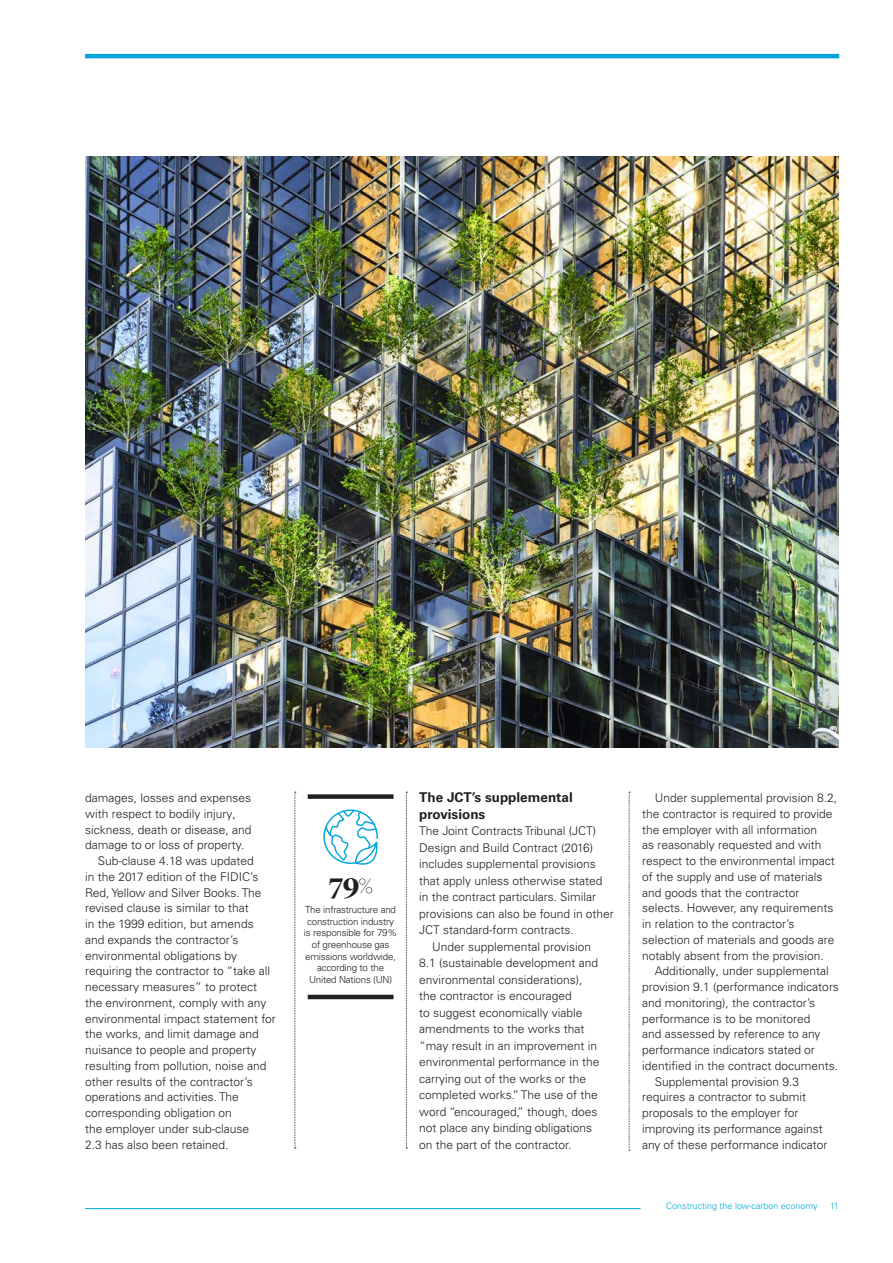
<style>
.page{position:relative;width:893px;height:1263px;background:#fff}
.page>*{position:absolute;margin:0;border:0;box-sizing:border-box;transform-origin:0 0}
.ICONS_-_Text{font:900 30px "Freight Disp Pro";color:#231f20}
.GENERAL_-_Subhead{font:700 13.5px/16.5px "Univers LT Pro 65";color:#231f20}
.GENERAL_-_Body_Copy_-_Indent{font:300 12px/15.8px "Univers LT Pro 45";color:#231f20}
.GENERAL_-_Body_Copy_-_No_Indent___No_Dro{font:300 12px/16.5px "Univers LT Pro 45";color:#231f20}
.ICONS_-_Text-2{font:300 9.75px/11.7px "Univers LT Pro 45";letter-spacing:-.02em;color:#231f20;text-align:center}
.t1{font:300 9px "Univers LT Pro 45";color:#00a6db}
.s1{font-size:22.5px}
</style>
<div class="page">
<hr style="left:85px;top:1208px;width:556px;height:1px;background:#00a6db">
<hr style="left:85px;top:54px;width:754px;height:4px;background:#00a6db">
<img style="left:85px;top:156px;width:754px;height:591px">
<svg style="left:629px;top:792px;width:1px;height:359px"></svg>
<svg style="left:406px;top:792px;width:1px;height:356px"></svg>
<svg style="left:295px;top:792px;width:1px;height:356px"></svg>
<div style="left:308px;top:794px;width:85px;height:5px;background:#231f20"></div>
<hr style="left:308px;top:995px;width:85px;height:4px;background:#231f20">
<svg style="left:323px;top:809px;width:55px;height:56px"></svg>
<p class="GENERAL_-_Body_Copy_-_Indent" style="left:85px;top:790px;width:168px">damages, losses and expenses with respect to bodily injury, sickness, death or disease, and damage to or loss of property.</p>
<p class="GENERAL_-_Body_Copy_-_Indent" style="left:85px;top:853px;width:192px;text-indent:13px">Sub-clause 4.18 was updated<br>in the 2017 edition of the FIDIC’s<br>Red, Yellow and Silver Books. The revised clause is similar to that<br>in the 1999 edition, but amends and expands the contractor’s environmental obligations by requiring the contractor to “take all necessary measures” to protect the environment, comply with any environmental impact statement for the works, and limit damage and nuisance to people and property resulting from pollution, noise and other results of the contractor’s operations and activities. The corresponding obligation on<br>the employer under sub-clause<br>2.3 has also been retained.</p>
<p class="ICONS_-_Text" style="left:329px;top:863px;width:45px">79<span class="s1">%</span></p>
<p class="ICONS_-_Text-2" style="left:304px;top:903px;width:95px">The infrastructure and construction industry is responsible for 79% of greenhouse gas emissions worldwide, according to the<br>United Nations (UN)</p>
<p class="GENERAL_-_Subhead" style="left:419px;top:789px;width:155px">The JCT’s supplemental provisions</p>
<p class="GENERAL_-_Body_Copy_-_No_Indent___No_Dro" style="left:419px;top:823px;width:196px">The Joint Contracts Tribunal (JCT)<br>Design and Build Contract (2016) includes supplemental provisions that apply unless otherwise stated in the contract particulars. Similar provisions can also be found in other JCT standard-form contracts.</p>
<p class="GENERAL_-_Body_Copy_-_Indent" style="left:419px;top:938px;width:182px;line-height:16.5px;text-indent:13px">Under supplemental provision<br>8.1 (sustainable development and environmental considerations), the contractor is encouraged<br>to suggest economically viable amendments to the works that “may result in an improvement in environmental performance in the carrying out of the works or the completed works.” The use of the word “encouraged,” though, does not place any binding obligations on the part of the contractor.</p>
<p class="GENERAL_-_Body_Copy_-_Indent" style="left:642px;top:790px;width:197px;text-indent:13px">Under supplemental provision 8.2, the contractor is required to provide the employer with all information<br>as reasonably requested and with respect to the environmental impact of the supply and use of materials and goods that the contractor selects. However, any requirements in relation to the contractor’s selection of materials and goods are notably absent from the provision.</p>
<p class="GENERAL_-_Body_Copy_-_Indent" style="left:642px;top:963px;width:198px;text-indent:13px">Additionally, under supplemental provision 9.1 (performance indicators and monitoring), the contractor’s performance is to be monitored<br>and assessed by reference to any performance indicators stated or identified in the contract documents.</p>
<p class="GENERAL_-_Body_Copy_-_Indent" style="left:642px;top:1073px;width:187px;text-indent:13px">Supplemental provision 9.3 requires a contractor to submit proposals to the employer for improving its performance against any of these performance indicator</p>
<p class="t1" style="left:666px;top:1200px;width:153px">Constructing the low-carbon economy</p>
<p class="t1" style="left:830px;top:1200px;width:10px">11</p>
</div>
